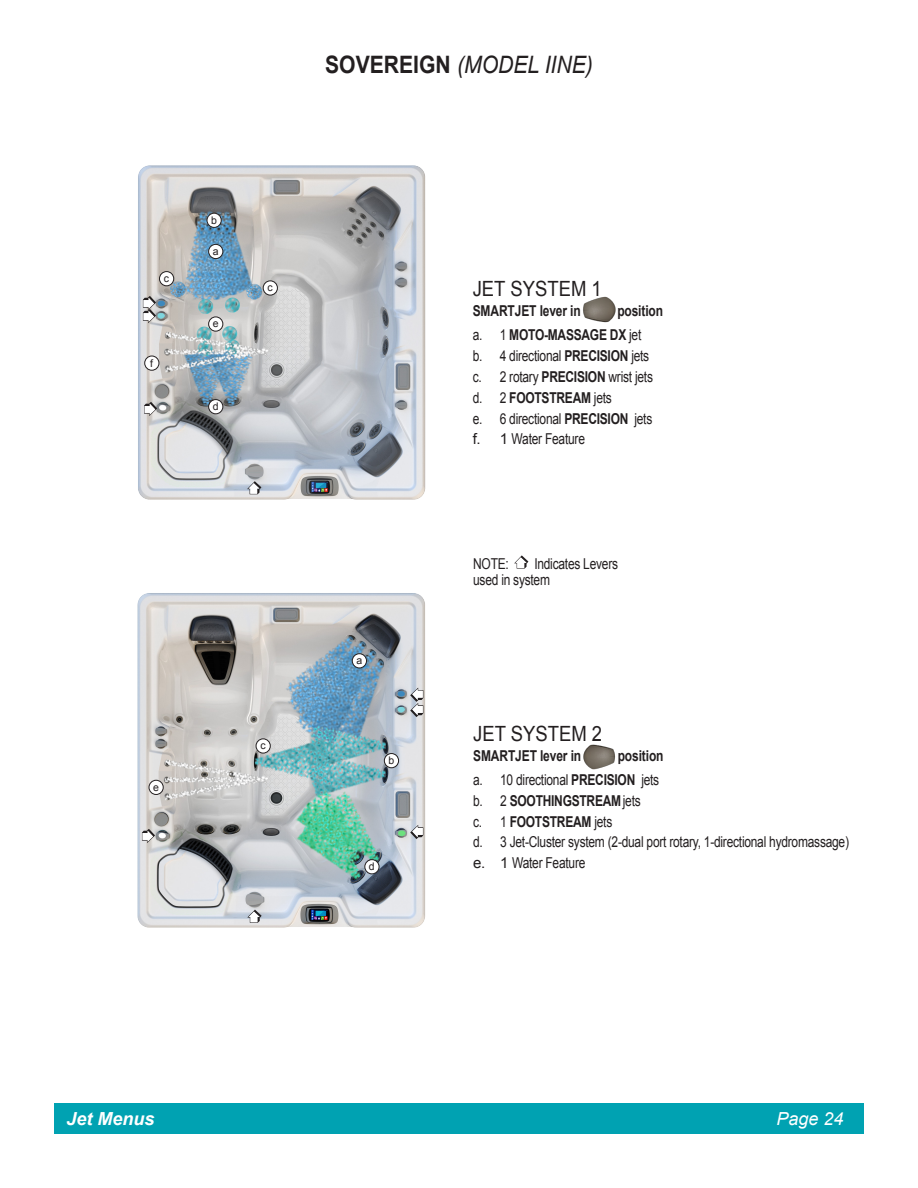
<style>
.page{position:relative;width:918px;height:1188px;background:#fff}
.page>*{position:absolute;margin:0;border:0;box-sizing:border-box;transform-origin:0 0}
.HSS_Sub_Header{font:italic 24px "Arial";color:#231f20;scale:.88 1}
.HSS_Sub_sub_heading{font:21px "Arial";color:#231f20;scale:.88 1}
.t1{font:italic 700 18px "Arial";color:#fff}
.t2{font:italic 18px "Arial";color:#fff}
.Bullets_in_body{font:15px/16.5px "Arial";letter-spacing:-.02em;color:#231f20;scale:.8 1}
.Black_subhead{font:700 15px "Arial";letter-spacing:-.02em;color:#231f20;scale:.8 1}
.Bullets_in_body-2{font:15px "Arial";letter-spacing:-.02em;color:#231f20}
.t3{font:10.5px "Arial";color:#231f20}
.s1{font-weight:700;font-style:normal}
.s2{font-weight:400}
.s3{font-weight:700}
</style>
<div class="page">
<div style="left:54px;top:1103px;width:810px;height:31px;background:#00a2b2"></div>
<img style="left:583px;top:744px;width:32px;height:26px">
<img style="left:583px;top:296px;width:33px;height:27px">
<img style="left:137px;top:593px;width:289px;height:335px">
<svg style="left:247px;top:910px;width:15px;height:13px"></svg>
<img style="left:138px;top:165px;width:288px;height:335px">
<svg style="left:247px;top:481px;width:14px;height:13px"></svg>
<div style="left:352px;top:654px;width:15px;height:14px;background:#fff;border-radius:50%"></div>
<div style="left:352px;top:654px;width:15px;height:14px;border:1px solid #231f20;border-radius:50%"></div>
<div style="left:384px;top:754px;width:15px;height:14px;background:#fff;border-radius:50%"></div>
<div style="left:384px;top:753px;width:15px;height:15px;border:1px solid #231f20;border-radius:50%"></div>
<div style="left:256px;top:739px;width:14px;height:14px;background:#fff;border-radius:50%"></div>
<div style="left:256px;top:739px;width:15px;height:14px;border:1px solid #231f20;border-radius:50%"></div>
<div style="left:365px;top:860px;width:14px;height:14px;background:#fff;border-radius:50%"></div>
<div style="left:365px;top:859px;width:14px;height:15px;border:1px solid #231f20;border-radius:50%"></div>
<div style="left:149px;top:780px;width:14px;height:14px;background:#fff;border-radius:50%"></div>
<div style="left:149px;top:780px;width:14px;height:15px;border:1px solid #231f20;border-radius:50%"></div>
<div style="left:209px;top:244px;width:14px;height:15px;background:#fff;border-radius:50%"></div>
<div style="left:208px;top:244px;width:15px;height:15px;border:1px solid #231f20;border-radius:50%"></div>
<div style="left:207px;top:213px;width:14px;height:14px;background:#fff;border-radius:50%"></div>
<div style="left:207px;top:213px;width:14px;height:15px;border:1px solid #231f20;border-radius:50%"></div>
<div style="left:263px;top:281px;width:14px;height:14px;background:#fff;border-radius:50%"></div>
<div style="left:263px;top:281px;width:15px;height:14px;border:1px solid #231f20;border-radius:50%"></div>
<div style="left:209px;top:400px;width:14px;height:14px;background:#fff;border-radius:50%"></div>
<div style="left:208px;top:399px;width:15px;height:15px;border:1px solid #231f20;border-radius:50%"></div>
<div style="left:209px;top:317px;width:14px;height:14px;background:#fff;border-radius:50%"></div>
<div style="left:208px;top:317px;width:15px;height:14px;border:1px solid #231f20;border-radius:50%"></div>
<svg style="left:143px;top:296px;width:13px;height:27px"></svg>
<svg style="left:144px;top:402px;width:13px;height:14px"></svg>
<svg style="left:410px;top:688px;width:13px;height:29px"></svg>
<svg style="left:410px;top:825px;width:13px;height:14px"></svg>
<svg style="left:142px;top:829px;width:13px;height:14px"></svg>
<svg style="left:514px;top:555px;width:14px;height:14px"></svg>
<div style="left:159px;top:272px;width:15px;height:14px;background:#fff;border-radius:50%"></div>
<div style="left:159px;top:271px;width:15px;height:15px;border:1px solid #231f20;border-radius:50%"></div>
<div style="left:145px;top:356px;width:14px;height:14px;background:#fff;border-radius:50%"></div>
<div style="left:144px;top:356px;width:15px;height:14px;border:1px solid #231f20;border-radius:50%"></div>
<p class="HSS_Sub_Header" style="left:325px;top:49px;width:306px"><span class="s1">SOVEREIGN</span> (MODEL IINE)</p>
<p class="t3" style="left:164px;top:272px;width:7px">c</p>
<p class="t3" style="left:150px;top:356px;width:4px">f</p>
<p class="t3" style="left:211px;top:213px;width:7px">b</p>
<p class="t3" style="left:213px;top:244px;width:7px">a</p>
<p class="t3" style="left:213px;top:317px;width:7px">e</p>
<p class="t3" style="left:213px;top:400px;width:7px">d</p>
<p class="t3" style="left:268px;top:281px;width:7px">c</p>
<p class="t3" style="left:153px;top:780px;width:7px">e</p>
<p class="t3" style="left:260px;top:739px;width:7px">c</p>
<p class="t3" style="left:356px;top:654px;width:7px">a</p>
<p class="t3" style="left:388px;top:754px;width:7px">b</p>
<p class="t3" style="left:369px;top:860px;width:7px">d</p>
<p class="HSS_Sub_sub_heading" style="left:473px;top:275px;width:148px">JET SYSTEM 1</p>
<p class="Black_subhead" style="left:473px;top:301px;width:137px">SMARTJET lever in</p>
<p class="Black_subhead" style="left:617px;top:301px;width:59px">position</p>
<p class="Black_subhead" style="left:473px;top:325px;width:212px"><span class="s2">a. 1</span> MOTO-MASSAGE DX <span class="s2">jet</span></p>
<p class="Bullets_in_body" style="left:473px;top:348px;width:222px">b. 4 directional <span class="s3">PRECISION</span> jets</p>
<p class="Bullets_in_body" style="left:473px;top:369px;width:227px">c. 2 rotary <span class="s3">PRECISION</span> wrist jets</p>
<p class="Black_subhead" style="left:473px;top:388px;width:175px"><span class="s2">d. 2</span> FOOTSTREAM <span class="s2">jets</span></p>
<p class="Bullets_in_body" style="left:473px;top:410px;width:226px">e. 6 directional <span class="s3">PRECISION</span> jets</p>
<p class="Bullets_in_body-2" style="left:473px;top:429px;width:114px">f. 1 Water Feature</p>
<p class="Bullets_in_body" style="left:473px;top:555px;width:46px">NOTE:</p>
<p class="Bullets_in_body" style="left:473px;top:555px;width:183px;text-indent:61px">Indicates Levers used in system</p>
<p class="HSS_Sub_sub_heading" style="left:473px;top:719px;width:148px">JET SYSTEM 2</p>
<p class="Black_subhead" style="left:473px;top:746px;width:137px">SMARTJET lever in</p>
<p class="Black_subhead" style="left:618px;top:746px;width:59px">position</p>
<p class="Bullets_in_body" style="left:473px;top:772px;width:234px">a. 10 directional <span class="s3">PRECISION</span> jets</p>
<p class="Black_subhead" style="left:473px;top:791px;width:211px"><span class="s2">b. 2</span> SOOTHINGSTREAM<span class="s2">jets</span></p>
<p class="Black_subhead" style="left:473px;top:811px;width:175px"><span class="s2">c. 1</span> FOOTSTREAM <span class="s2">jets</span></p>
<p class="Bullets_in_body" style="left:473px;top:834px;width:471px">d. 3 Jet-Cluster system (2‑dual port rotary, 1‑directional hydromassage)</p>
<p class="Bullets_in_body-2" style="left:473px;top:853px;width:114px">e. 1 Water Feature</p>
<p class="t1" style="left:66px;top:1107px;width:90px">Jet Menus</p>
<p class="t2" style="left:776px;top:1107px;width:69px">Page 24</p>
</div>
